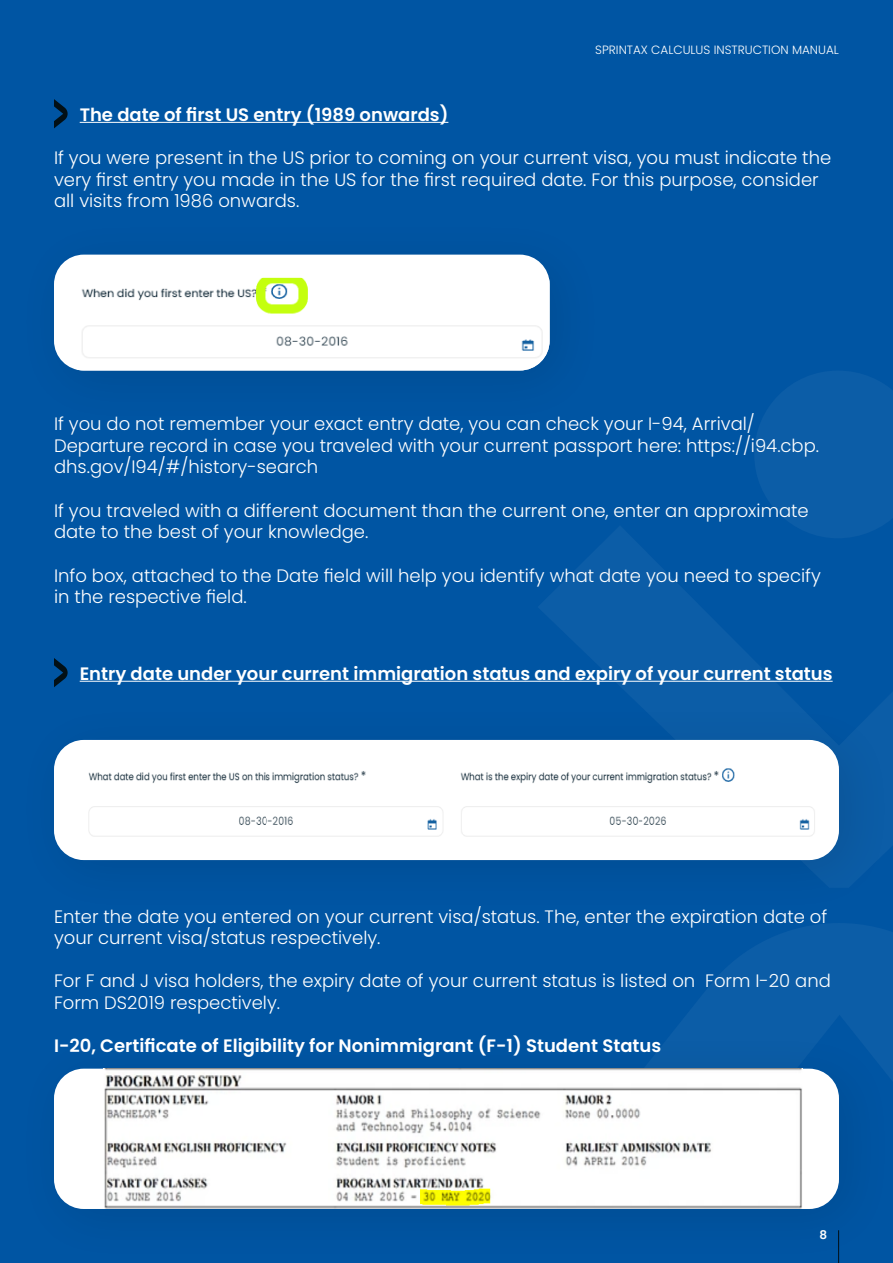
<style>
.page{position:relative;width:893px;height:1263px;background:#0055a3}
.page>*{position:absolute;margin:0;border:0;box-sizing:border-box;transform-origin:0 0}
.t1{font:300 18px/21.6px "Poppins";color:#fff}
.t2{font:600 18px "Poppins";color:#fff}
.t3{font:300 12px "Poppins";color:#fff}
.t4{font:600 12px "Poppins";color:#fff}
</style>
<div class="page">
<svg style="left:675px;top:923px;width:218px;height:107px;fill:#0c5da7"></svg>
<svg style="left:538px;top:526px;width:355px;height:175px"></svg>
<svg style="left:754px;top:371px;width:139px;height:167px"></svg>
<div style="left:54px;top:255px;width:496px;height:115px;background:#fff;border-radius:30px"></div>
<img style="left:77px;top:278px;width:473px;height:92px">
<div style="left:54px;top:740px;width:785px;height:120px;background:#fff;border-radius:30px"></div>
<img style="left:88px;top:768px;width:727px;height:69px">
<div style="left:54px;top:1069px;width:785px;height:140px;background:#fff;border-radius:30px"></div>
<img style="left:104px;top:1069px;width:698px;height:139px">
<hr style="left:80px;top:122px;width:368px;height:1px;background:#fff">
<svg style="left:54px;top:99px;width:14px;height:29px"></svg>
<hr style="left:80px;top:681px;width:753px;height:1px;background:#fff">
<svg style="left:54px;top:658px;width:14px;height:29px"></svg>
<p class="t3" style="left:595px;top:43px;width:245px">SPRINTAX CALCULUS INSTRUCTION MANUAL</p>
<p class="t2" style="left:80px;top:104px;width:370px">The date of first US entry (1989 onwards)</p>
<p class="t1" style="left:54px;top:147px;width:779px">If you were present in the US prior to coming on your current visa, you must indicate the very first entry you made in the US for the first required date. For this purpose, consider all visits from 1986 onwards.</p>
<p class="t1" style="left:54px;top:413px;width:767px">If you do not remember your exact entry date, you can check your I-94, Arrival/<br>Departure record in case you traveled with your current passport here: https://i94.cbp. dhs.gov/I94/#/history-search</p>
<p class="t1" style="left:54px;top:500px;width:756px">If you traveled with a different document than the current one, enter an approximate date to the best of your knowledge.</p>
<p class="t1" style="left:54px;top:564px;width:768px">Info box, attached to the Date field will help you identify what date you need to specify in the respective field.</p>
<p class="t2" style="left:80px;top:663px;width:754px">Entry date under your current immigration status and expiry of your current status</p>
<p class="t1" style="left:54px;top:905px;width:775px">Enter the date you entered on your current visa/status. The, enter the expiration date of your current visa/status respectively.</p>
<p class="t1" style="left:54px;top:970px;width:778px">For F and J visa holders, the expiry date of your current status is listed on Form I-20 and<br>Form DS2019 respectively.</p>
<p class="t2" style="left:54px;top:1035px;width:609px">I-20, Certificate of Eligibility for Nonimmigrant (F-1) Student Status</p>
<p class="t4" style="left:819px;top:1227px;width:9px">8</p>
</div>
